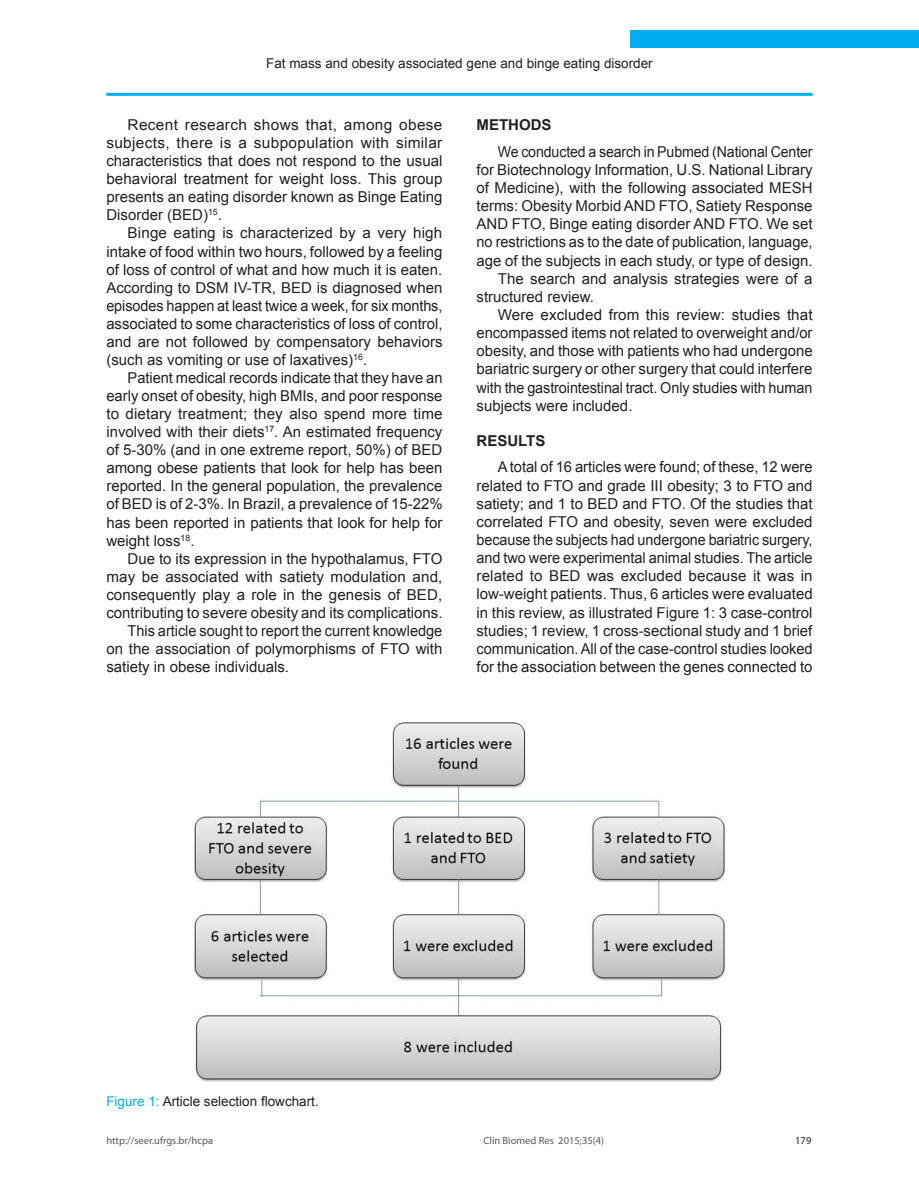
<style>
.page{position:relative;width:919px;height:1191px;background:#fff}
.page>*{position:absolute;margin:0;border:0;box-sizing:border-box;transform-origin:0 0}
.Paragraph{font:15px/18px "Arial";color:#231f20;text-align:justify}
.Paragraph-2{font:15px/18.1px "Arial";color:#231f20;text-align:justify;scale:.94 1}
.Heading1{font:700 15px "Arial";color:#231f20}
.RunningTitleAlt{font:13.5px "Arial";color:#231f20}
.FigureCaption{font:13.5px "Arial";color:#231f20}
.pubNameFooter{font:10.5px "Myriad Pro";color:#58595b}
.pagenumber{font:10.5px "Myriad Pro";color:#231f20}
.s1{color:#00aeef}
</style>
<div class="page">
<div style="left:631px;top:31px;width:287px;height:17px;background:#00aeef"></div>
<hr style="left:106px;top:93px;width:706px;height:3px;background:#00aeef">
<img style="left:193px;top:722px;width:532px;height:360px">
<p class="RunningTitleAlt" style="left:266px;top:54px;width:388px">Fat mass and obesity associated gene and binge eating disorder</p>
<p class="Paragraph" style="left:106px;top:116px;width:337px;text-indent:21px">Recent research shows that, among obese subjects, there is a subpopulation with similar characteristics that does not respond to the usual behavioral treatment for weight loss. This group presents an eating disorder known as Binge Eating Disorder (BED)<sup>15</sup>.</p>
<p class="Paragraph" style="left:106px;top:224px;width:338px;text-indent:21px">Binge eating is characterized by a very high intake of food within two hours, followed by a feeling of loss of control of what and how much it is eaten.<br>According to DSM IV-TR, BED is diagnosed when episodes happen at least twice a week, for six months, associated to some characteristics of loss of control, and are not followed by compensatory behaviors (such as vomiting or use of laxatives)<sup>16</sup>.</p>
<p class="Paragraph" style="left:106px;top:369px;width:338px;text-indent:21px">Patient medical records indicate that they have an early onset of obesity, high BMIs, and poor response to dietary treatment; they also spend more time involved with their diets<sup>17</sup>. An estimated frequency of 5-30% (and in one extreme report, 50%) of BED among obese patients that look for help has been reported. In the general population, the prevalence of BED is of 2-3%. In Brazil, a prevalence of 15-22% has been reported in patients that look for help for weight loss<sup>18</sup>.</p>
<p class="Paragraph" style="left:106px;top:549px;width:337px;text-indent:21px">Due to its expression in the hypothalamus, FTO may be associated with satiety modulation and, consequently play a role in the genesis of BED, contributing to severe obesity and its complications.</p>
<p class="Paragraph" style="left:106px;top:622px;width:337px;text-indent:21px">This article sought to report the current knowledge on the association of polymorphisms of FTO with satiety in obese individuals.</p>
<p class="Heading1" style="left:476px;top:115px;width:76px">METHODS</p>
<p class="Paragraph-2" style="left:476px;top:142px;width:359px;text-indent:21px">We conducted a search in Pubmed (National Center for Biotechnology Information, U.S. National Library of Medicine), with the following associated MESH terms: Obesity Morbid AND FTO, Satiety Response AND FTO, Binge eating disorder AND FTO. We set no restrictions as to the date of publication, language, age of the subjects in each study, or type of design.</p>
<p class="Paragraph" style="left:476px;top:269px;width:337px;text-indent:21px">The search and analysis strategies were of a structured review.</p>
<p class="Paragraph" style="left:476px;top:306px;width:338px;text-indent:21px">Were excluded from this review: studies that encompassed items not related to overweight and/or obesity, and those with patients who had undergone bariatric surgery or other surgery that could interfere with the gastrointestinal tract. Only studies with human subjects were included.</p>
<p class="Heading1" style="left:476px;top:430px;width:70px">RESULTS</p>
<p class="Paragraph" style="left:476px;top:458px;width:338px;text-indent:21px">A total of 16 articles were found; of these, 12 were related to FTO and grade III obesity; 3 to FTO and satiety; and 1 to BED and FTO. Of the studies that correlated FTO and obesity, seven were excluded because the subjects had undergone bariatric surgery, and two were experimental animal studies. The article related to BED was excluded because it was in low‑weight patients. Thus, 6 articles were evaluated in this review, as illustrated Figure 1: 3 case-control studies; 1 review, 1 cross-sectional study and 1 brief communication. All of the case-control studies looked for the association between the genes connected to</p>
<p class="FigureCaption" style="left:106px;top:1092px;width:214px"><span class="s1">Figure 1:</span> Article selection flowchart.</p>
<p class="pubNameFooter" style="left:106px;top:1133px;width:108px">http://seer.ufrgs.br/hcpa</p>
<p class="pubNameFooter" style="left:483px;top:1133px;width:122px">Clin Biomed Res 2015;35(4)</p>
<p class="pagenumber" style="left:795px;top:1133px;width:18px">179</p>
</div>
